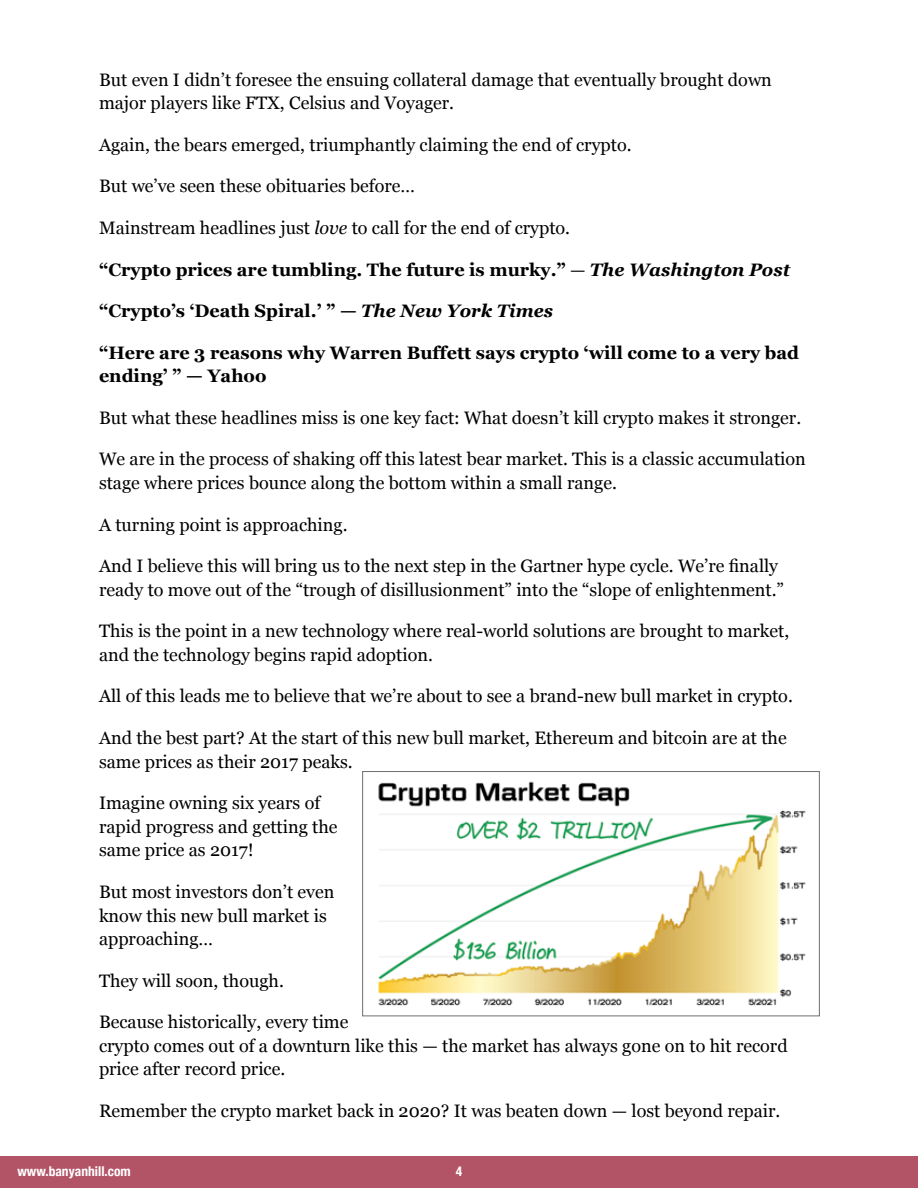
<style>
.page{position:relative;width:918px;height:1188px;background:#fff}
.page>*{position:absolute;margin:0;border:0;box-sizing:border-box;transform-origin:0 0}
.t1{font:18px/23.5px "Georgia";color:#000}
.t2{font:700 18px/23.5px "Georgia";color:#000}
.t3{font:700 condensed 13.5px "Helvetica Neue";color:#fff}
.s1{font-style:italic}
.s2{font-weight:400}
</style>
<div class="page">
<div style="left:0;top:1156px;width:918px;height:32px;background:#b35466"></div>
<img style="left:378px;top:781px;width:428px;height:225px">
<div style="left:362px;top:771px;width:458px;height:245px;border:1px solid #6d6e71"></div>
<p class="t1" style="left:99px;top:67px;width:674px">But even I didn’t foresee the ensuing collateral damage that eventually brought down major players like FTX, Celsius and Voyager.</p>
<p class="t1" style="left:99px;top:132px;width:534px">Again, the bears emerged, triumphantly claiming the end of crypto.</p>
<p class="t1" style="left:99px;top:174px;width:318px">But we’ve seen these obituaries before…</p>
<p class="t1" style="left:99px;top:215px;width:473px">Mainstream headlines just <span class="s1">love</span> to call for the end of crypto.</p>
<p class="t2" style="left:99px;top:257px;width:693px">“Crypto prices are tumbling. The future is murky.” <span class="s2">—</span> <span class="s1">The Washington Post</span></p>
<p class="t2" style="left:99px;top:298px;width:456px">“Crypto’s ‘Death Spiral.’ ” — <span class="s1">The New York Times</span></p>
<p class="t2" style="left:99px;top:340px;width:702px">“Here are 3 reasons why Warren Buffett says crypto ‘will come to a very bad ending’ ” — Yahoo</p>
<p class="t1" style="left:99px;top:405px;width:704px">But what these headlines miss is one key fact: What doesn’t kill crypto makes it stronger.</p>
<p class="t1" style="left:99px;top:447px;width:708px">We are in the process of shaking off this latest bear market. This is a classic accumulation stage where prices bounce along the bottom within a small range.</p>
<p class="t1" style="left:99px;top:512px;width:250px">A turning point is approaching.</p>
<p class="t1" style="left:99px;top:553px;width:687px">And I believe this will bring us to the next step in the Gartner hype cycle. We’re finally ready to move out of the “trough of disillusionment” into the “slope of enlightenment.”</p>
<p class="t1" style="left:99px;top:619px;width:692px">This is the point in a new technology where real-world solutions are brought to market, and the technology begins rapid adoption.</p>
<p class="t1" style="left:99px;top:684px;width:695px">All of this leads me to believe that we’re about to see a brand-new bull market in crypto.</p>
<p class="t1" style="left:99px;top:725px;width:689px">And the best part? At the start of this new bull market, Ethereum and bitcoin are at the same prices as their 2017 peaks.</p>
<p class="t1" style="left:99px;top:790px;width:240px">Imagine owning six years of rapid progress and getting the same price as 2017!</p>
<p class="t1" style="left:99px;top:879px;width:237px">But most investors don’t even know this new bull market is approaching…</p>
<p class="t1" style="left:99px;top:968px;width:186px">They will soon, though.</p>
<p class="t1" style="left:99px;top:1010px;width:690px">Because historically, every time<br>crypto comes out of a downturn like this — the market has always gone on to hit record price after record price.</p>
<p class="t1" style="left:99px;top:1098px;width:683px">Remember the crypto market back in 2020? It was beaten down — lost beyond repair.</p>
<p class="t3" style="left:17px;top:1160px;width:115px">www.banyanhill.com</p>
<p class="t3" style="left:456px;top:1160px;width:8px">4</p>
</div>
